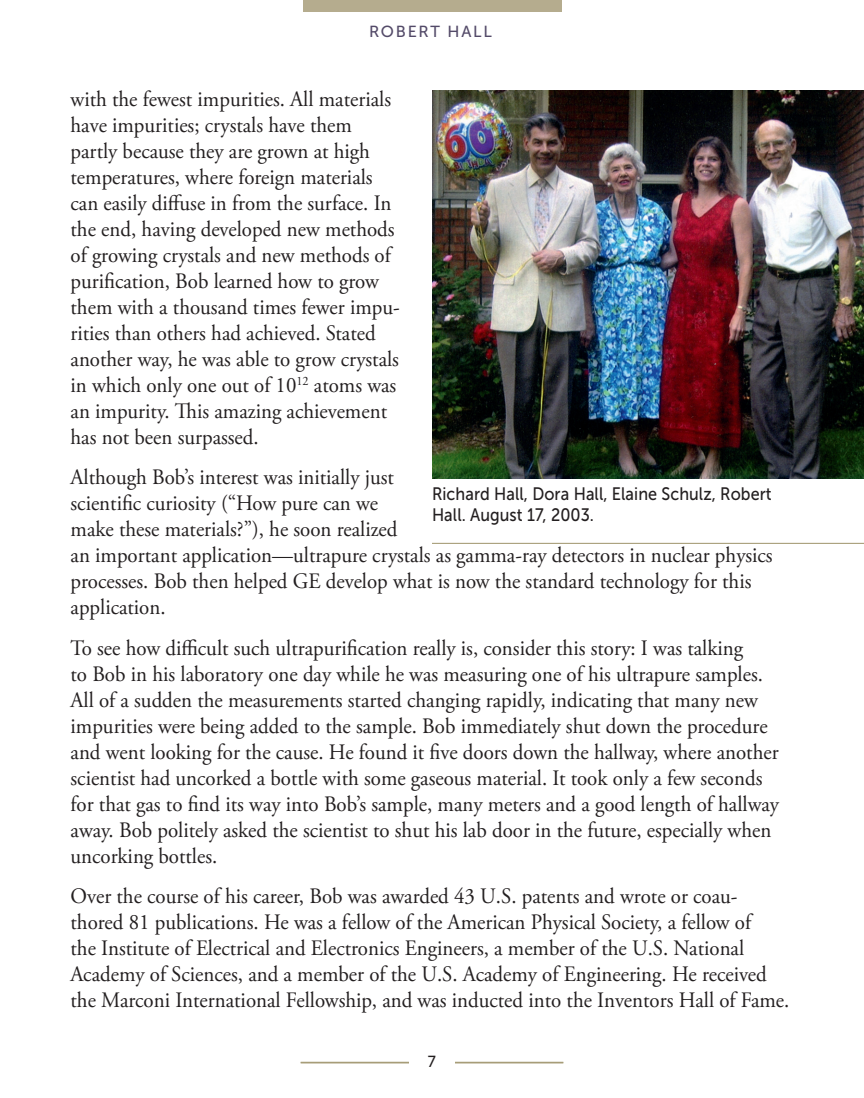
<style>
.page{position:relative;width:864px;height:1098px;background:#fff}
.page>*{position:absolute;margin:0;border:0;box-sizing:border-box;transform-origin:0 0}
.t1{font:22px/26px "Adobe Garamond Pro";color:#231f20;scale:.95 1}
.t2{font:18px/22px "Museo Sans 500";letter-spacing:.005em;color:#231f20;scale:.9 1}
.t3{font:16px "Museo Sans 500";letter-spacing:.115em;color:#534a68}
.t4{font:16px "Museo Sans 500";color:#231f20;scale:.95 1}
</style>
<div class="page">
<hr style="left:301px;top:1062px;width:262px;height:1px;background:#9e936a">
<hr style="left:301px;top:1063px;width:262px;height:1px;background:#9e936a">
<div style="left:409px;top:1055px;width:45px;height:27px;background:#fff"></div>
<div style="left:303px;top:0;width:258px;height:12px;background:#b5ac8e"></div>
<hr style="left:432px;top:543px;width:432px;height:1px;background:#9e936a">
<img style="left:432px;top:90px;width:432px;height:388px">
<p class="t3" style="left:369px;top:23px;width:124px">ROBERT HALL</p>
<p class="t1" style="left:71px;top:87px;width:348px">with the fewest impurities. All materials have impurities; crystals have them partly because they are grown at high temperatures, where foreign materials can easily diffuse in from the surface. In the end, having developed new methods of growing crystals and new methods of purification, Bob learned how to grow them with a thousand times fewer impu&shy;rities than others had achieved. Stated another way, he was able to grow crystals in which only one out of 10<sup>12</sup> atoms was an impurity. This amazing achievement has not been surpassed.</p>
<p class="t1" style="left:71px;top:465px;width:741px">Although Bob’s interest was initially just<br>scientific curiosity (“How pure can we<br>make these materials?”), he soon realized<br>an important application—ultrapure crystals as gamma-ray detectors in nuclear physics processes. Bob then helped GE develop what is now the standard technology for this application.</p>
<p class="t1" style="left:71px;top:636px;width:747px">To see how difficult such ultrapurification really is, consider this story: I was talking<br>to Bob in his laboratory one day while he was measuring one of his ultrapure samples.<br>All of a sudden the measurements started changing rapidly, indicating that many new impurities were being added to the sample. Bob immediately shut down the procedure and went looking for the cause. He found it five doors down the hallway, where another scientist had uncorked a bottle with some gaseous material. It took only a few seconds for that gas to find its way into Bob’s sample, many meters and a good length of hallway away. Bob politely asked the scientist to shut his lab door in the future, especially when uncorking bottles.</p>
<p class="t1" style="left:71px;top:884px;width:758px">Over the course of his career, Bob was awarded 43 U.S. patents and wrote or coau&shy;thored 81 publications. He was a fellow of the American Physical Society, a fellow of<br>the Institute of Electrical and Electronics Engineers, a member of the U.S. National Academy of Sciences, and a member of the U.S. Academy of Engineering. He received the Marconi International Fellowship, and was inducted into the Inventors Hall of Fame.</p>
<p class="t2" style="left:432px;top:482px;width:379px">Richard Hall, Dora Hall, Elaine Schulz, Robert<br>Hall. August 17, 2003.</p>
<p class="t4" style="left:428px;top:1052px;width:10px">7</p>
</div>
